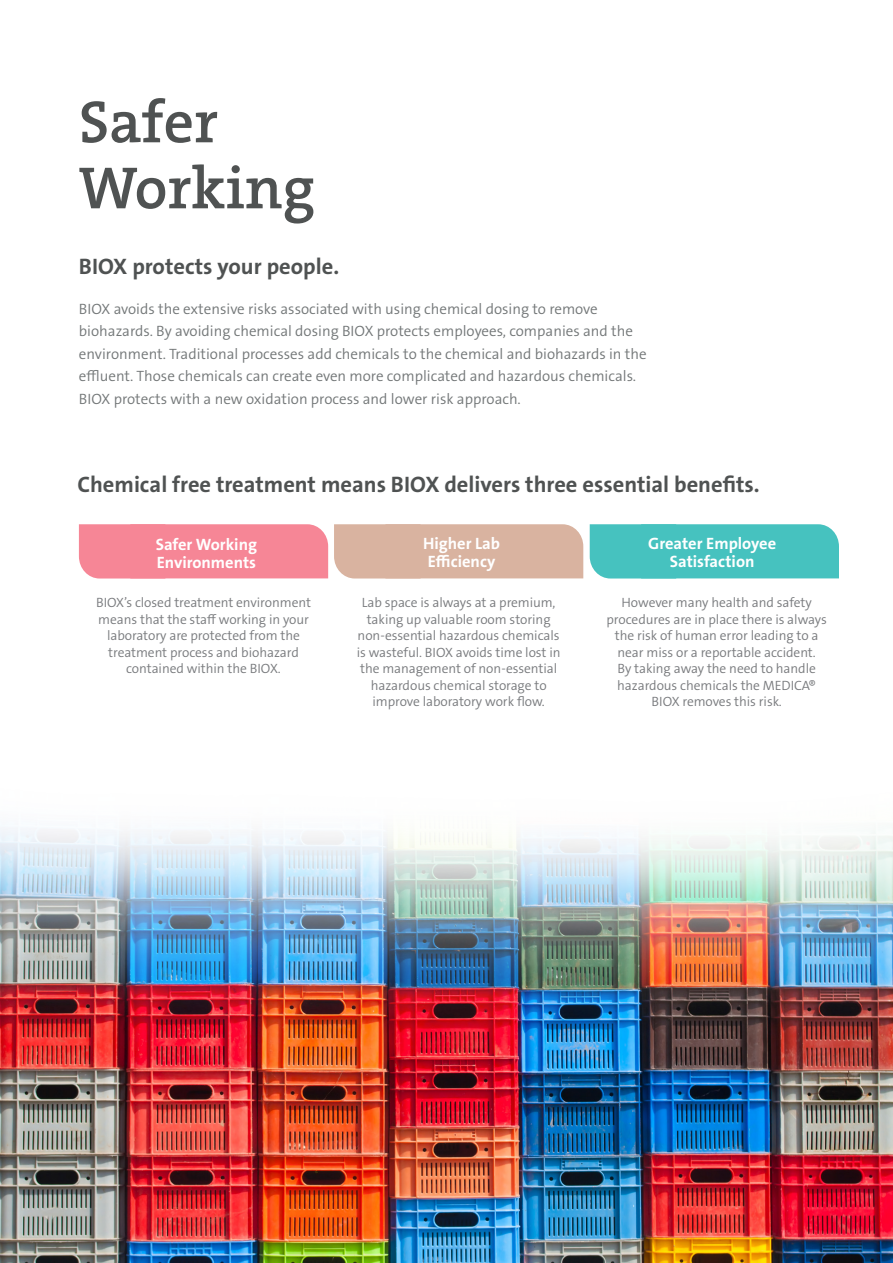
<style>
.page{position:relative;width:893px;height:1263px;background:#fff}
.page>*{position:absolute;margin:0;border:0;box-sizing:border-box;transform-origin:0 0}
.t1{font:60px/66px "The Serif Veolia W6 Se Bld";color:#4f5252}
.t2{font:22.5px "The Sans Veolia W7 Bld";color:#4f5252}
.t3{font:16.5px/17.9px "The Sans Veolia W7 Bld";color:#fff}
.t4{font:15px/22.5px "The Sans Veolia W4 Se Lig";color:#737778}
.t5{font:13.5px/16.5px "The Sans Veolia W4 Se Lig";letter-spacing:-.005em;color:#787a7d;text-align:center}
</style>
<div class="page">
<img style="left:0;top:827px;width:893px;height:436px">
<div style="left:79px;top:524px;width:249px;height:54px;background:#f68696"></div>
<div style="left:334px;top:524px;width:249px;height:54px;background:#d9b3a0"></div>
<div style="left:590px;top:524px;width:249px;height:54px;background:#46c2bf"></div>
<p class="t1" style="left:79px;top:89px;width:238px">Safer<br>Working</p>
<p class="t2" style="left:79px;top:252px;width:262px">BIOX protects your people.</p>
<p class="t4" style="left:79px;top:297px;width:569px">BIOX avoids the extensive risks associated with using chemical dosing to remove biohazards. By avoiding chemical dosing BIOX protects employees, companies and the environment. Traditional processes add chemicals to the chemical and biohazards in the effluent. Those chemicals can create even more complicated and hazardous chemicals.</p>
<p class="t4" style="left:79px;top:387px;width:443px">BIOX protects with a new oxidation process and lower risk approach.</p>
<p class="t2" style="left:77px;top:470px;width:684px">Chemical free treatment means BIOX delivers three essential benefits.</p>
<p class="t3" style="left:156px;top:536px;width:103px">Safer Working<br>Environments</p>
<p class="t3" style="left:423px;top:534px;width:79px">Higher Lab<br>Efficiency</p>
<p class="t3" style="left:648px;top:534px;width:129px;text-align:center">Greater Employee<br>Satisfaction</p>
<p class="t5" style="left:96px;top:594px;width:216px">BIOX’s closed treatment environment means that the staff working in your laboratory are protected from the treatment process and biohazard contained within the BIOX.</p>
<p class="t5" style="left:357px;top:594px;width:205px">Lab space is always at a premium, taking up valuable room storing non-essential hazardous chemicals is wasteful. BIOX avoids time lost in the management of non-essential hazardous chemical storage to improve laboratory work flow.</p>
<p class="t5" style="left:606px;top:594px;width:222px">However many health and safety procedures are in place there is always the risk of human error leading to a near miss or a reportable accident.<br>By taking away the need to handle hazardous chemicals the MEDICA®<br>BIOX removes this risk.</p>
</div>
